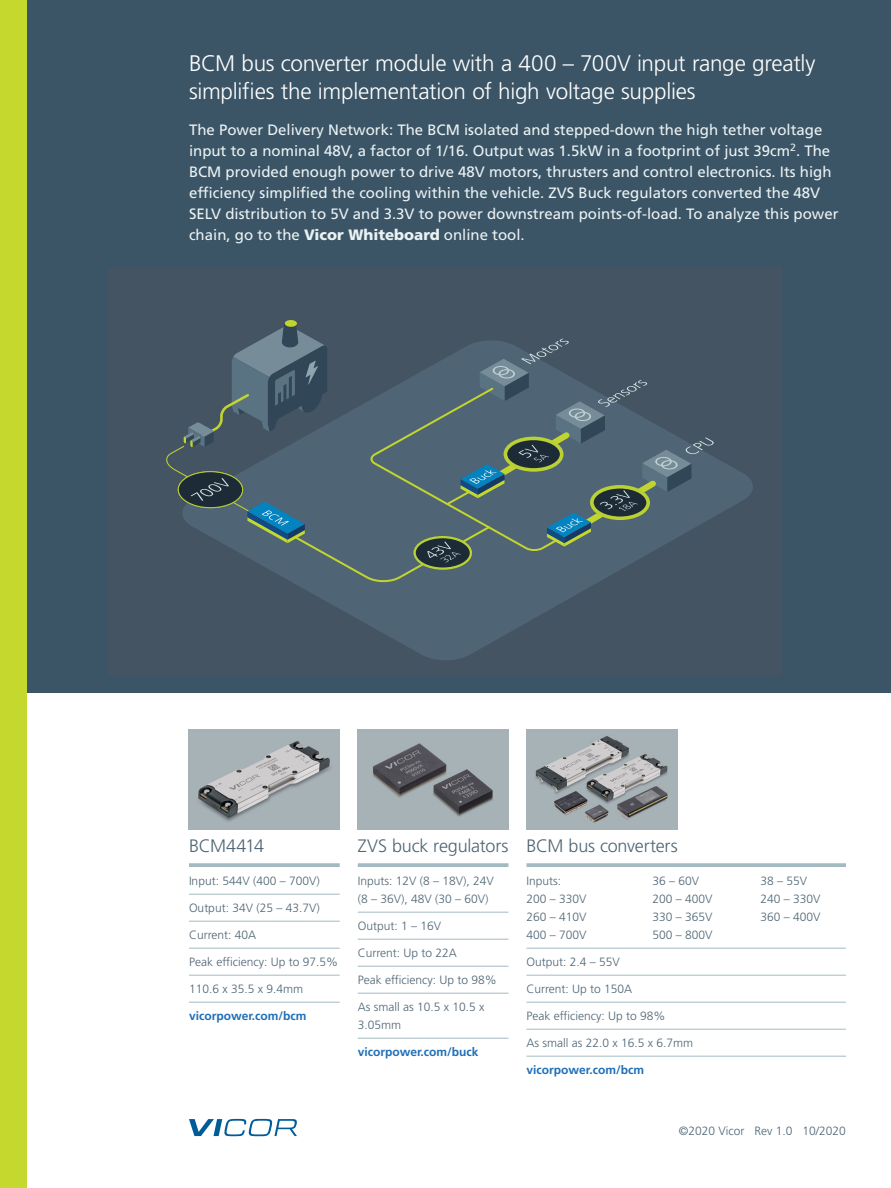
<style>
.page{position:relative;width:891px;height:1188px;background:#fff}
.page>*{position:absolute;margin:0;border:0;box-sizing:border-box;transform-origin:0 0}
.Heading_2{font:300 22.5px/28.5px "Frutiger LT Pro";letter-spacing:-.01em;color:#fff}
.Heading_3{font:300 18px "Frutiger LT Pro";letter-spacing:-.015em;color:#4e6574}
.P__Normal__10_14{font:15px/21px "Frutiger LT Pro";color:#ebf2f4}
.Table_text{font:300 12px/18px "Frutiger LT Pro";color:#4e6574}
.Table_header_row_tex{font:300 12px/18px "Frutiger LT Pro";color:#4e6574}
.P__Small__8_12{font:700 12px "Frutiger LT Pro";color:#1f6fb8}
.s1{font-weight:900}
</style>
<div class="page">
<div style="left:0;top:0;width:891px;height:693px;background:#3b5566"></div>
<div style="left:0;top:0;width:27px;height:1188px;background:#c4d82d"></div>
<svg style="left:189px;top:1119px;width:108px;height:17px"></svg>
<div style="left:108px;top:267px;width:674px;height:407px;background:#445463"></div>
<svg style="left:298px;top:458px;width:455px;height:202px"></svg>
<div style="left:285px;top:320px;width:12px;height:7px;background:#c2d52f;border-radius:50%"></div>
<svg style="left:166px;top:323px;width:549px;height:262px"></svg>
<svg style="left:189px;top:863px;width:151px;height:4px"></svg>
<hr style="left:189px;top:894px;width:151px;height:1px;background:#a4bac2">
<hr style="left:189px;top:921px;width:151px;height:1px;background:#a4bac2">
<hr style="left:189px;top:948px;width:151px;height:1px;background:#a4bac2">
<hr style="left:189px;top:975px;width:151px;height:1px;background:#a4bac2">
<hr style="left:189px;top:1002px;width:151px;height:1px;background:#a4bac2">
<svg style="left:358px;top:863px;width:150px;height:4px"></svg>
<hr style="left:358px;top:912px;width:150px;height:1px;background:#a4bac2">
<hr style="left:358px;top:939px;width:150px;height:1px;background:#a4bac2">
<hr style="left:358px;top:966px;width:150px;height:1px;background:#a4bac2">
<hr style="left:358px;top:993px;width:150px;height:1px;background:#a4bac2">
<hr style="left:358px;top:1038px;width:150px;height:1px;background:#a4bac2">
<img style="left:189px;top:729px;width:151px;height:101px">
<img style="left:358px;top:729px;width:150px;height:101px">
<svg style="left:526px;top:863px;width:320px;height:4px"></svg>
<hr style="left:526px;top:948px;width:320px;height:1px;background:#a4bac2">
<hr style="left:526px;top:975px;width:320px;height:1px;background:#a4bac2">
<hr style="left:526px;top:1002px;width:320px;height:1px;background:#a4bac2">
<hr style="left:526px;top:1029px;width:320px;height:1px;background:#a4bac2">
<hr style="left:526px;top:1056px;width:320px;height:1px;background:#a4bac2">
<img style="left:526px;top:729px;width:151px;height:101px">
<p class="Heading_2" style="left:189px;top:49px;width:628px">BCM bus converter module with a 400 – 700V input range greatly simplifies the implementation of high voltage supplies</p>
<p class="P__Normal__10_14" style="left:189px;top:120px;width:651px">The Power Delivery Network: The BCM isolated and stepped-down the high tether voltage input to a nominal 48V, a factor of 1/16. Output was 1.5kW in a footprint of just 39cm<sup>2</sup>. The BCM provided enough power to drive 48V motors, thrusters and control electronics. Its high efficiency simplified the cooling within the vehicle. ZVS Buck regulators converted the 48V SELV distribution to 5V and 3.3V to power downstream points-of-load. To analyze this power chain, go to the <span class="s1">Vicor Whiteboard</span> online tool.</p>
<p class="Heading_3" style="left:189px;top:835px;width:77px">BCM4414</p>
<p class="Table_header_row_tex" style="left:189px;top:872px;width:132px">Input: 544V (400 – 700V)</p>
<p class="Table_text" style="left:189px;top:899px;width:132px">Output: 34V (25 – 43.7V)</p>
<p class="Table_text" style="left:189px;top:926px;width:69px">Current: 40A</p>
<p class="Table_text" style="left:189px;top:953px;width:151px">Peak efficiency: Up to 97.5%</p>
<p class="Table_text" style="left:189px;top:980px;width:116px">110.6 x 35.5 x 9.4mm</p>
<p class="P__Small__8_12" style="left:189px;top:1009px;width:119px">vicorpower.com/bcm</p>
<p class="Heading_3" style="left:358px;top:835px;width:152px">ZVS buck regulators</p>
<p class="Table_header_row_tex" style="left:358px;top:872px;width:138px">Inputs: 12V (8 – 18V), 24V (8 – 36V), 48V (30 – 60V)</p>
<p class="Table_text" style="left:358px;top:917px;width:85px">Output: 1 – 16V</p>
<p class="Table_text" style="left:358px;top:944px;width:101px">Current: Up to 22A</p>
<p class="Table_text" style="left:358px;top:971px;width:141px">Peak efficiency: Up to 98%</p>
<p class="Table_text" style="left:358px;top:998px;width:128px">As small as 10.5 x 10.5 x<br>3.05mm</p>
<p class="P__Small__8_12" style="left:358px;top:1045px;width:122px">vicorpower.com/buck</p>
<p class="Heading_3" style="left:526px;top:835px;width:153px">BCM bus converters</p>
<p class="Table_header_row_tex" style="left:526px;top:872px;width:36px">Inputs:</p>
<p class="Table_header_row_tex" style="left:652px;top:872px;width:48px">36 – 60V</p>
<p class="Table_header_row_tex" style="left:760px;top:872px;width:48px">38 – 55V</p>
<p class="Table_header_row_tex" style="left:526px;top:890px;width:62px">200 – 330V</p>
<p class="Table_header_row_tex" style="left:652px;top:890px;width:62px">200 – 400V</p>
<p class="Table_header_row_tex" style="left:760px;top:890px;width:62px">240 – 330V</p>
<p class="Table_header_row_tex" style="left:526px;top:908px;width:62px">260 – 410V</p>
<p class="Table_header_row_tex" style="left:652px;top:908px;width:62px">330 – 365V</p>
<p class="Table_header_row_tex" style="left:760px;top:908px;width:62px">360 – 400V</p>
<p class="Table_header_row_tex" style="left:526px;top:926px;width:62px">400 – 700V</p>
<p class="Table_header_row_tex" style="left:652px;top:926px;width:62px">500 – 800V</p>
<p class="Table_text" style="left:526px;top:953px;width:95px">Output: 2.4 – 55V</p>
<p class="Table_text" style="left:526px;top:980px;width:107px">Current: Up to 150A</p>
<p class="Table_text" style="left:526px;top:1007px;width:141px">Peak efficiency: Up to 98%</p>
<p class="Table_text" style="left:526px;top:1034px;width:168px">As small as 22.0 x 16.5 x 6.7mm</p>
<p class="P__Small__8_12" style="left:526px;top:1063px;width:119px">vicorpower.com/bcm</p>
<p class="Table_header_row_tex" style="left:679px;top:1122px;width:169px">©2020 Vicor Rev 1.0 10/2020</p>
</div>
